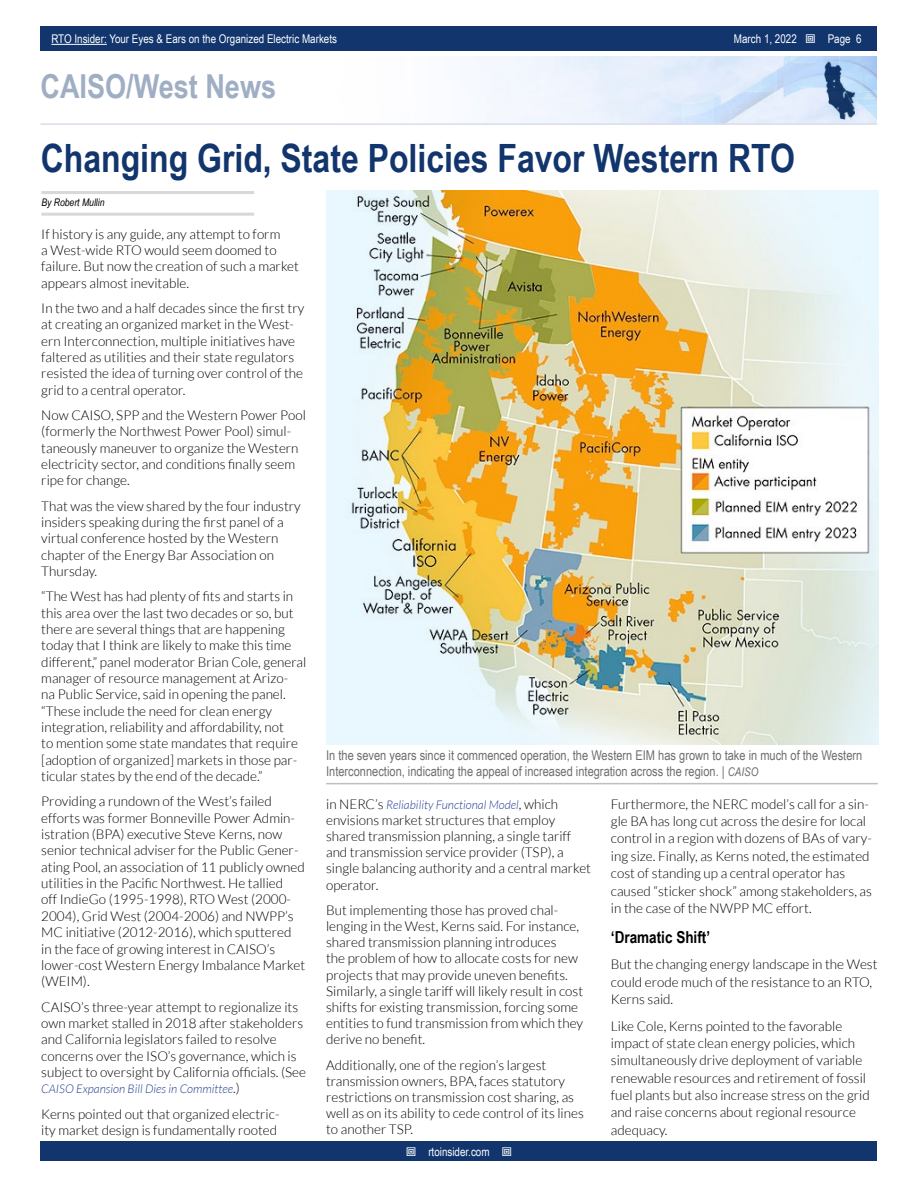
<style>
.page{position:relative;width:918px;height:1188px;background:#fff}
.page>*{position:absolute;margin:0;border:0;box-sizing:border-box;transform-origin:0 0}
.t1{font:700 39px "Arial Narrow";color:#11356c}
.t2{font:700 33px "Arial Narrow";color:#a0aec4}
.t3{font:700 16.5px "Arial Narrow";color:#000}
.t4{font:300 13.5px/16.4px "Lato";color:#000}
.t5{font:13.5px/16.2px "Arial Narrow";color:#6d6e71}
.t6{font:12px "Arial Narrow";color:#fff}
.t7{font:italic 300 12px "Lato";color:#25408f}
.t8{font:italic 10.5px "Arial Narrow";color:#000}
.s1{font-style:normal;font-size:13.5px;color:#000}
.s2{font-style:italic;font-size:12px}
</style>
<div class="page">
<div style="left:41px;top:1142px;width:836px;height:19px;background:#11356c"></div>
<div style="left:41px;top:27px;width:836px;height:24px;background:#11356c"></div>
<hr style="left:51px;top:44px;width:56px;height:1px;background:#fff">
<img style="left:474px;top:56px;width:403px;height:67px">
<hr style="left:40px;top:123px;width:837px;height:2px;background:#d6deec">
<hr style="left:41px;top:191px;width:213px;height:3px;background:#d8d8d8">
<hr style="left:41px;top:213px;width:213px;height:3px;background:#d8d8d8">
<hr style="left:326px;top:783px;width:552px;height:1px;background:#bfbfbf">
<img style="left:326px;top:190px;width:552px;height:554px">
<p class="t6" style="left:51px;top:30px;width:287px">RTO Insider: Your Eyes &amp; Ears on the Organized Electric Markets</p>
<p class="t6" style="left:734px;top:30px;width:64px">March 1, 2022</p>
<p class="t6" style="left:828px;top:30px;width:35px">Page 6</p>
<h2 class="t2" style="left:40px;top:61px;width:237px">CAISO/West News</h2>
<h1 class="t1" style="left:41px;top:129px;width:756px">Changing Grid, State Policies Favor Western RTO</h1>
<p class="t8" style="left:41px;top:195px;width:65px">By Robert Mullin</p>
<p class="t4" style="left:41px;top:226px;width:259px">If history is any guide, any attempt to form<br>a West-wide RTO would seem doomed to failure. But now the creation of such a market appears almost inevitable.</p>
<p class="t4" style="left:41px;top:300px;width:264px">In the two and a half decades since the first try at creating an organized market in the West&shy;ern Interconnection, multiple initiatives have faltered as utilities and their state regulators resisted the idea of turning over control of the grid to a central operator.</p>
<p class="t4" style="left:41px;top:407px;width:266px">Now CAISO, SPP and the Western Power Pool (formerly the Northwest Power Pool) simul&shy;taneously maneuver to organize the Western electricity sector, and conditions finally seem ripe for change.</p>
<p class="t4" style="left:41px;top:498px;width:261px">That was the view shared by the four industry insiders speaking during the first panel of a virtual conference hosted by the Western chapter of the Energy Bar Association on Thursday.</p>
<p class="t4" style="left:41px;top:589px;width:266px">“The West has had plenty of fits and starts in this area over the last two decades or so, but there are several things that are happening today that I think are likely to make this time different,” panel moderator Brian Cole, general manager of resource management at Arizo-<br>na Public Service, said in opening the panel. “These include the need for clean energy integration, reliability and affordability, not<br>to mention some state mandates that require [adoption of organized] markets in those par&shy;ticular states by the end of the decade.”</p>
<p class="t4" style="left:41px;top:794px;width:265px">Providing a rundown of the West’s failed efforts was former Bonneville Power Admin&shy;istration (BPA) executive Steve Kerns, now senior technical adviser for the Public Gener&shy;ating Pool, an association of 11 publicly owned utilities in the Pacific Northwest. He tallied<br>off IndieGo (1995-1998), RTO West (2000- 2004), Grid West (2004-2006) and NWPP’s MC initiative (2012-2016), which sputtered in the face of growing interest in CAISO’s lower-cost Western Energy Imbalance Market (WEIM).</p>
<p class="t4" style="left:41px;top:999px;width:266px">CAISO’s three-year attempt to regionalize its own market stalled in 2018 after stakeholders and California legislators failed to resolve concerns over the ISO’s governance, which is subject to oversight by California officials. (See</p>
<p class="t7" style="left:41px;top:1082px;width:200px">CAISO Expansion Bill Dies in Committee<span class="s1">.)</span></p>
<p class="t4" style="left:41px;top:1106px;width:240px">Kerns pointed out that organized electric&shy;ity market design is fundamentally rooted</p>
<p class="t5" style="left:326px;top:747px;width:538px">In the seven years since it commenced operation, the Western EIM has grown to take in much of the Western<br>Interconnection, indicating the appeal of increased integration across the region. | <span class="s2">CAISO</span></p>
<p class="t7" style="left:326px;top:798px;width:234px"><span class="s1">in NERC’s</span> Reliability Functional Model<span class="s1">, which</span></p>
<p class="t4" style="left:326px;top:812px;width:266px">envisions market structures that employ shared transmission planning, a single tariff and transmission service provider (TSP), a single balancing authority and a central market operator.</p>
<p class="t4" style="left:326px;top:902px;width:259px">But implementing those has proved chal&shy;lenging in the West, Kerns said. For instance, shared transmission planning introduces<br>the problem of how to allocate costs for new projects that may provide uneven benefits.<br>Similarly, a single tariff will likely result in cost shifts for existing transmission, forcing some entities to fund transmission from which they derive no benefit.</p>
<p class="t4" style="left:326px;top:1057px;width:259px">Additionally, one of the region’s largest transmission owners, BPA, faces statutory restrictions on transmission cost sharing, as well as on its ability to cede control of its lines to another TSP.</p>
<p class="t6" style="left:428px;top:1143px;width:63px">rtoinsider.com</p>
<p class="t4" style="left:611px;top:795px;width:263px;line-height:17.4px">Furthermore, the NERC model’s call for a sin&shy;gle BA has long cut across the desire for local control in a region with dozens of BAs of vary&shy;ing size. Finally, as Kerns noted, the estimated cost of standing up a central operator has caused “sticker shock” among stakeholders, as in the case of the NWPP MC effort.</p>
<p class="t3" style="left:611px;top:925px;width:101px">‘Dramatic Shift’</p>
<p class="t4" style="left:611px;top:956px;width:268px;line-height:17.4px">But the changing energy landscape in the West could erode much of the resistance to an RTO,<br>Kerns said.</p>
<p class="t4" style="left:611px;top:1017px;width:260px;line-height:17.4px">Like Cole, Kerns pointed to the favorable impact of state clean energy policies, which simultaneously drive deployment of variable renewable resources and retirement of fossil fuel plants but also increase stress on the grid and raise concerns about regional resource adequacy.</p>
</div>
